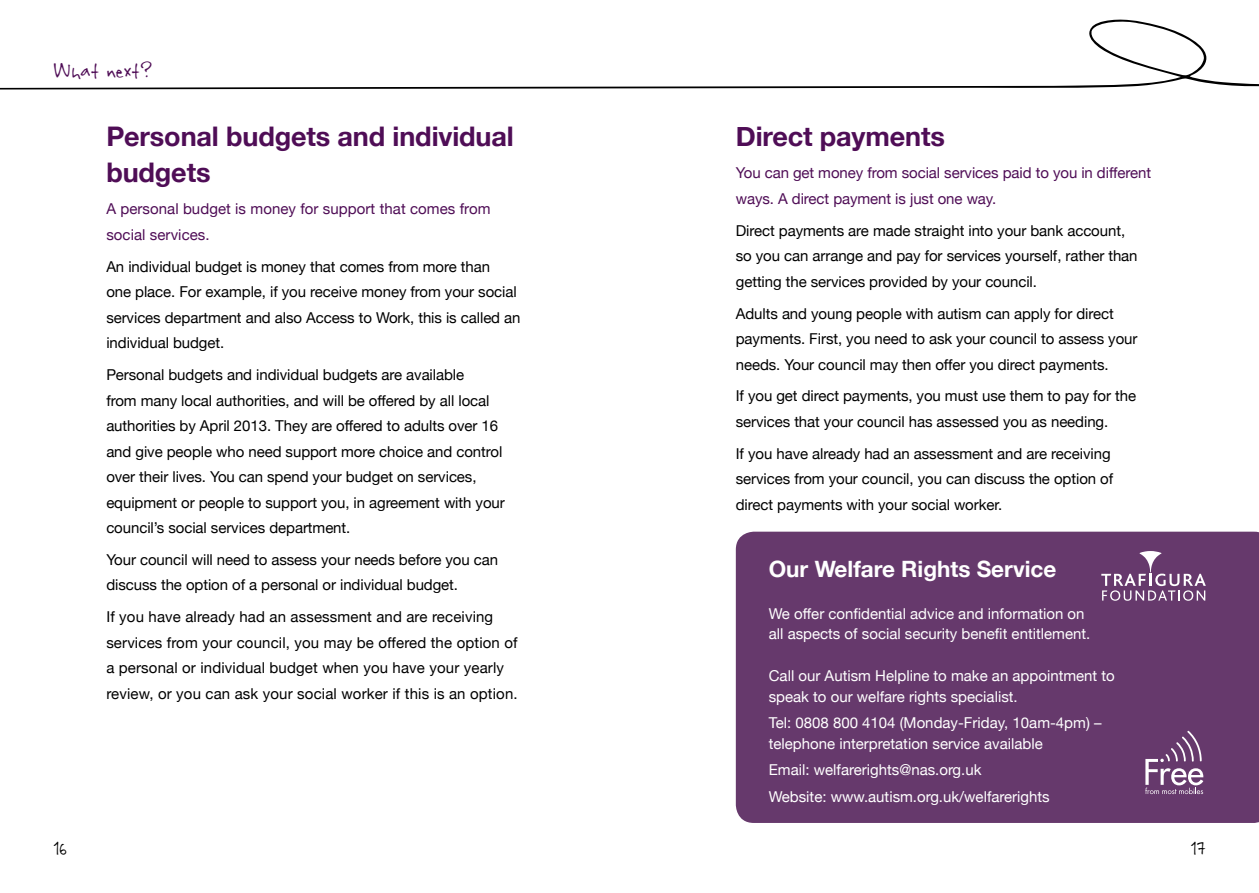
<style>
.page{position:relative;width:1259px;height:893px;background:#fff}
.page>*{position:absolute;margin:0;border:0;box-sizing:border-box;transform-origin:0 0}
.t1{font:700 27px/36px "Helvetica Neue";letter-spacing:-.005em;color:#4f0d56}
.t2{font:25.35px "Rabiohead";color:#4f0d56}
.t3{font:700 22.5px "Helvetica Neue";color:#fff}
.t4{font:21px "Rabiohead";color:#000}
.t5{font:15px/25.5px "Helvetica Neue";letter-spacing:-.005em;color:#000}
.t6{font:15px/20.2px "Helvetica Neue";color:#fff}
.t7{font:15px/25.5px "Helvetica Neue";letter-spacing:-.005em;color:#4f0d56}
</style>
<div class="page">
<svg style="left:0;top:20px;width:1259px;height:70px"></svg>
<div style="left:736px;top:532px;width:523px;height:291px;background:#66396c"></div>
<svg style="left:1101px;top:551px;width:104px;height:50px;background:#815c86"></svg>
<svg style="left:1145px;top:731px;width:58px;height:63px;background:#85628a"></svg>
<h2 class="t2" style="left:53px;top:54px;width:100px">What next?</h2>
<h1 class="t1" style="left:106px;top:118px;width:409px">Personal budgets and individual budgets</h1>
<p class="t7" style="left:106px;top:196px;width:386px">A personal budget is money for support that comes from social services.</p>
<p class="t5" style="left:106px;top:253px;width:416px">An individual budget is money that comes from more than<br>one place. For example, if you receive money from your social services department and also Access to Work, this is called an individual budget.</p>
<p class="t5" style="left:106px;top:362px;width:400px">Personal budgets and individual budgets are available<br>from many local authorities, and will be offered by all local authorities by April 2013. They are offered to adults over 16 and give people who need support more choice and control over their lives. You can spend your budget on services, equipment or people to support you, in agreement with your council’s social services department.</p>
<p class="t5" style="left:106px;top:547px;width:393px">Your council will need to assess your needs before you can discuss the option of a personal or individual budget.</p>
<p class="t5" style="left:106px;top:604px;width:413px">If you have already had an assessment and are receiving services from your council, you may be offered the option of a personal or individual budget when you have your yearly review, or you can ask your social worker if this is an option.</p>
<h1 class="t1" style="left:736px;top:118px;width:211px">Direct payments</h1>
<p class="t7" style="left:736px;top:160px;width:417px">You can get money from social services paid to you in different ways. A direct payment is just one way.</p>
<p class="t5" style="left:736px;top:217px;width:403px">Direct payments are made straight into your bank account, so you can arrange and pay for services yourself, rather than getting the services provided by your council.</p>
<p class="t5" style="left:736px;top:300px;width:403px">Adults and young people with autism can apply for direct payments. First, you need to ask your council to assess your needs. Your council may then offer you direct payments.</p>
<p class="t5" style="left:736px;top:383px;width:402px">If you get direct payments, you must use them to pay for the services that your council has assessed you as needing.</p>
<p class="t5" style="left:736px;top:440px;width:379px">If you have already had an assessment and are receiving services from your council, you can discuss the option of direct payments with your social worker.</p>
<h3 class="t3" style="left:769px;top:555px;width:289px">Our Welfare Rights Service</h3>
<p class="t6" style="left:769px;top:603px;width:323px">We offer confidential advice and information on all aspects of social security benefit entitlement.</p>
<p class="t6" style="left:769px;top:666px;width:347px">Call our Autism Helpline to make an appointment to speak to our welfare rights specialist.</p>
<p class="t6" style="left:769px;top:713px;width:334px">Tel: 0808 800 4104 (Monday-Friday, 10am-4pm) – telephone interpretation service available</p>
<p class="t6" style="left:769px;top:756px;width:282px;line-height:26.5px">Email: welfarerights@nas.org.uk<br>Website: www.autism.org.uk/welfarerights</p>
<h3 class="t4" style="left:53px;top:835px;width:15px">16</h3>
<h3 class="t4" style="left:1190px;top:835px;width:17px">17</h3>
</div>
